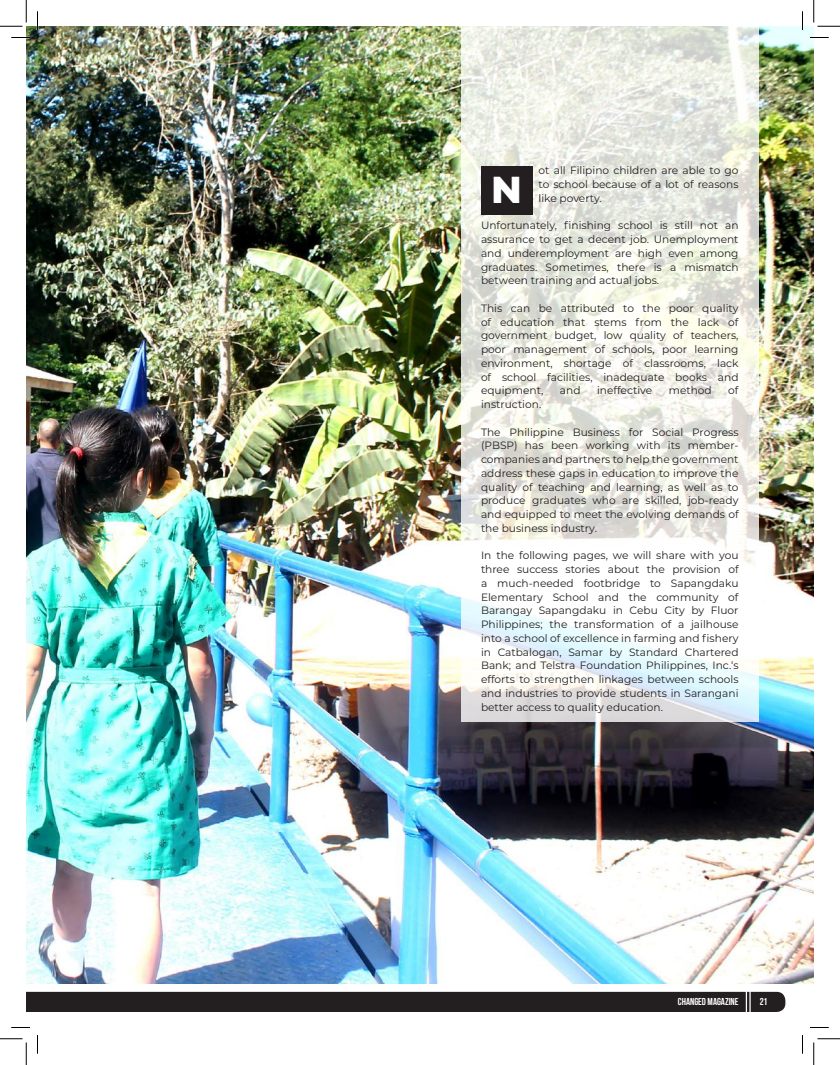
<style>
.page{position:relative;width:840px;height:1065px;background:#fff}
.page>*{position:absolute;margin:0;border:0;box-sizing:border-box;transform-origin:0 0}
.t1{font:800 37.5px "Montserrat";color:#fff}
.t2{font:10.62px/13.8px "Montserrat";color:#231f20;text-align:justify}
.t3{font:700 10px "Bebas Neue";color:#fff}
</style>
<div class="page">
<div style="left:26px;top:991px;width:759px;height:21px;background:#231f20"></div>
<img style="left:26px;top:26px;width:788px;height:957px">
<svg style="left:462px;top:26px;width:297px;height:695px"></svg>
<div style="left:481px;top:167px;width:52px;height:48px;background:#231f20"></div>
<svg style="left:11px;top:37px;width:19px;height:1px"></svg>
<svg style="left:810px;top:37px;width:19px;height:1px"></svg>
<svg style="left:11px;top:1027px;width:19px;height:1px"></svg>
<svg style="left:810px;top:1027px;width:19px;height:1px"></svg>
<svg style="left:37px;top:11px;width:1px;height:19px"></svg>
<svg style="left:37px;top:1035px;width:1px;height:19px"></svg>
<svg style="left:802px;top:11px;width:1px;height:19px"></svg>
<svg style="left:802px;top:1035px;width:1px;height:19px"></svg>
<svg style="left:0;top:0;width:27px;height:27px"></svg>
<svg style="left:0;top:1039px;width:27px;height:26px"></svg>
<svg style="left:814px;top:0;width:26px;height:27px"></svg>
<svg style="left:814px;top:1039px;width:26px;height:26px"></svg>
<p class="t2" style="left:539px;top:163px;width:202px">ot all Filipino children are able to go to school because of a lot of reasons like poverty.</p>
<p class="t2" style="left:481px;top:218px;width:259px">Unfortunately, finishing school is still not an assurance to get a decent job. Unemployment and underemployment are high even among graduates. Sometimes, there is a mismatch between training and actual jobs.</p>
<p class="t2" style="left:481px;top:301px;width:259px">This can be attributed to the poor quality of education that stems from the lack of government budget, low quality of teachers, poor management of schools, poor learning environment, shortage of classrooms, lack of school facilities, inadequate books and equipment,</p>
<h1 class="t1" style="left:491px;top:162px;width:32px">N</h1>
<p class="t2" style="left:560px;top:383px;width:22px">and</p>
<p class="t2" style="left:597px;top:383px;width:57px">ineffective</p>
<p class="t2" style="left:669px;top:383px;width:45px">method</p>
<p class="t2" style="left:728px;top:383px;width:12px">of</p>
<p class="t2" style="left:481px;top:397px;width:62px">instruction.</p>
<p class="t2" style="left:481px;top:425px;width:259px">The Philippine Business for Social Progress (PBSP) has been working with its member&shy;companies and partners to help the government address these gaps in education to improve the quality of teaching and learning, as well as to produce graduates who are skilled, job-ready and equipped to meet the evolving demands of the business industry.</p>
<p class="t2" style="left:481px;top:548px;width:259px">In the following pages, we will share with you three success stories about the provision of a much-needed footbridge to Sapangdaku Elementary School and the community of Barangay Sapangdaku in Cebu City by Fluor Philippines; the transformation of a jailhouse into a school of excellence in farming and fishery in Catbalogan, Samar by Standard Chartered Bank; and Telstra Foundation Philippines, Inc.‘s efforts to strengthen linkages between schools and industries to provide students in Sarangani better access to quality education.</p>
<p class="t3" style="left:678px;top:996px;width:62px">CHANGED MAGAZINE</p>
<p class="t3" style="left:760px;top:996px;width:9px">21</p>
</div>
